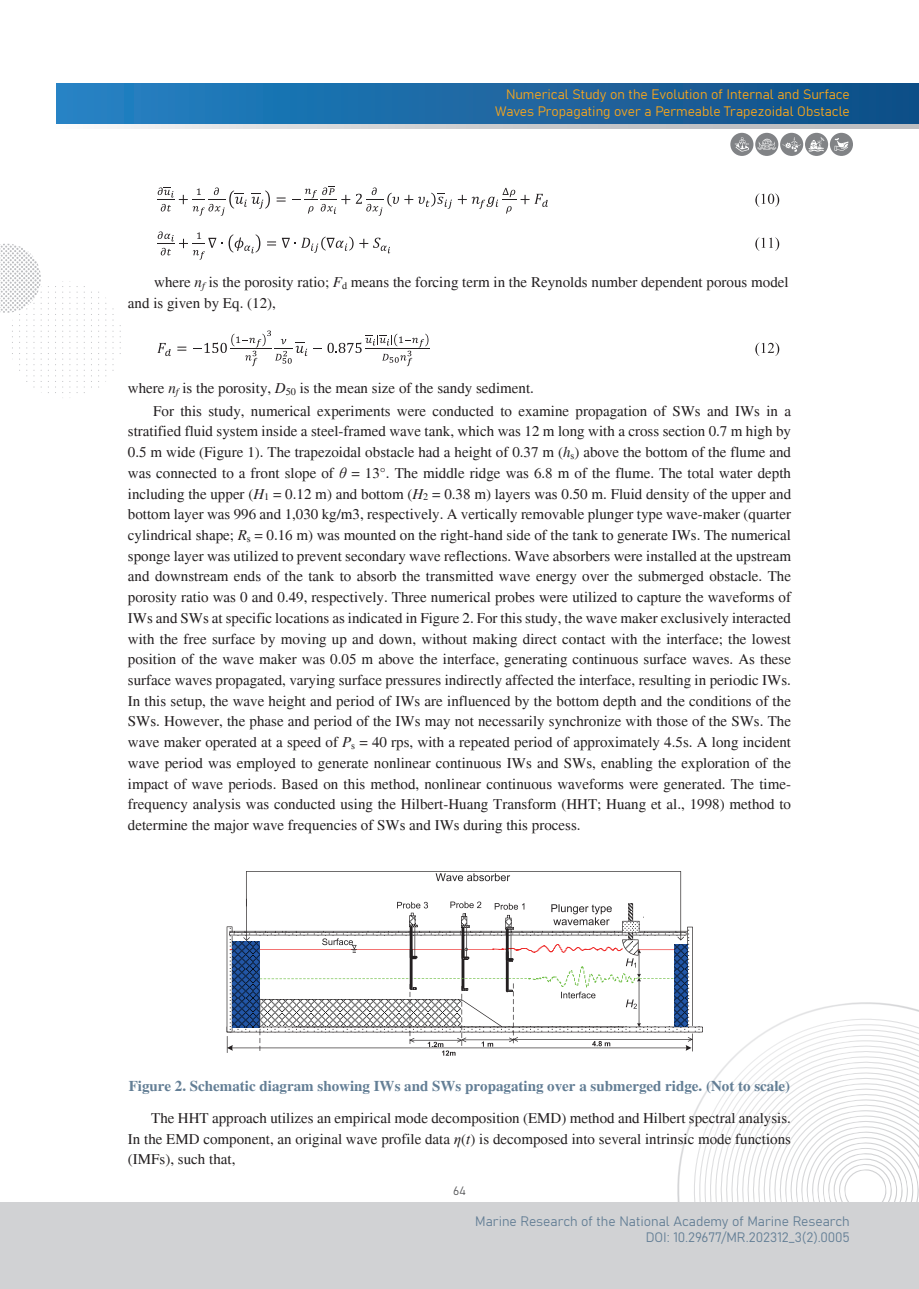
<style>
.page{position:relative;width:919px;height:1289px;background:#fff}
.page>*{position:absolute;margin:0;border:0;box-sizing:border-box;transform-origin:0 0}
.t1{font:15px/20.7px "Times";color:#231f20;text-align:justify}
.t2{font:700 15px "Times";color:#637e95}
.t3{font:13.5px/16.2px "Bahnschrift";color:#f9a61b;text-align:right}
.t4{font:13.5px/16.2px "Bahnschrift";color:#637e95;text-align:right}
.t5{font:12px "Bahnschrift";color:#57585a}
.s1{font-style:italic}
.s2{font-family:"Times New Roman";font-style:italic}
</style>
<div class="page">
<svg style="left:677px;top:1002px;width:241px;height:200px"></svg>
<svg style="left:693px;top:1018px;width:225px;height:184px"></svg>
<svg style="left:699px;top:1024px;width:219px;height:178px"></svg>
<svg style="left:704px;top:1029px;width:214px;height:173px"></svg>
<svg style="left:710px;top:1034px;width:208px;height:168px"></svg>
<svg style="left:715px;top:1040px;width:203px;height:162px"></svg>
<svg style="left:720px;top:1045px;width:198px;height:157px"></svg>
<svg style="left:726px;top:1050px;width:192px;height:152px"></svg>
<svg style="left:112px;top:308px;width:1px;height:63px"></svg>
<svg style="left:105px;top:297px;width:1px;height:85px"></svg>
<svg style="left:98px;top:291px;width:1px;height:96px"></svg>
<svg style="left:91px;top:291px;width:1px;height:96px"></svg>
<svg style="left:84px;top:286px;width:1px;height:107px"></svg>
<svg style="left:77px;top:286px;width:1px;height:107px"></svg>
<svg style="left:69px;top:281px;width:1px;height:117px"></svg>
<svg style="left:62px;top:281px;width:1px;height:117px"></svg>
<svg style="left:55px;top:286px;width:1px;height:107px"></svg>
<svg style="left:48px;top:286px;width:1px;height:107px"></svg>
<svg style="left:0;top:244px;width:42px;height:149px"></svg>
<div style="left:0;top:1202px;width:918px;height:86px;background:#d1d2d4"></div>
<svg style="left:110px;top:124px;width:808px;height:4px;background:#cecfd1"></svg>
<div style="left:56px;top:83px;width:862px;height:41px;background:linear-gradient(to right,#2582c3,#114e85)"></div>
<div style="left:730px;top:133px;width:23px;height:23px;background:#818386;border-radius:50%"></div>
<svg style="left:735px;top:137px;width:14px;height:14px"></svg>
<div style="left:755px;top:133px;width:23px;height:23px;background:#818386;border-radius:50%"></div>
<svg style="left:757px;top:139px;width:19px;height:11px"></svg>
<div style="left:829px;top:133px;width:23px;height:23px;background:#818386;border-radius:50%"></div>
<svg style="left:834px;top:138px;width:14px;height:13px"></svg>
<div style="left:780px;top:133px;width:23px;height:23px;background:#818386;border-radius:50%"></div>
<svg style="left:782px;top:137px;width:18px;height:15px"></svg>
<svg style="left:805px;top:133px;width:23px;height:23px"></svg>
<svg style="left:808px;top:137px;width:16px;height:14px"></svg>
<svg style="left:157px;top:187px;width:113px;height:29px"></svg>
<svg style="left:276px;top:197px;width:9px;height:4px"></svg>
<svg style="left:292px;top:186px;width:58px;height:28px"></svg>
<svg style="left:356px;top:187px;width:96px;height:29px"></svg>
<svg style="left:458px;top:188px;width:90px;height:25px"></svg>
<svg style="left:755px;top:193px;width:24px;height:14px"></svg>
<svg style="left:157px;top:231px;width:103px;height:29px"></svg>
<svg style="left:267px;top:241px;width:9px;height:4px"></svg>
<svg style="left:282px;top:237px;width:71px;height:16px"></svg>
<svg style="left:359px;top:238px;width:31px;height:15px"></svg>
<svg style="left:755px;top:237px;width:24px;height:14px"></svg>
<svg style="left:157px;top:343px;width:14px;height:13px"></svg>
<svg style="left:177px;top:346px;width:9px;height:5px"></svg>
<svg style="left:193px;top:330px;width:114px;height:36px"></svg>
<svg style="left:313px;top:334px;width:115px;height:32px"></svg>
<hr style="left:365px;top:348px;width:64px;height:1px;background:#231f20">
<svg style="left:755px;top:342px;width:24px;height:14px"></svg>
<svg style="left:227px;top:871px;width:475px;height:184px"></svg>
<hr style="left:259px;top:998px;width:203px;height:2px;background:#231f20">
<p class="t3" style="left:495px;top:86px;width:356px">Numerical Study on the Evolution of Internal and Surface<br>Waves Propagating over a Permeable Trapezoidal Obstacle</p>
<p class="t1" style="left:128px;top:272px;width:662px;text-indent:26px">where <span class="s1">n</span><sub>f</sub> is the porosity ratio; <span class="s1">F</span><sub>d</sub> means the forcing term in the Reynolds number dependent porous model and is given by Eq. (12),</p>
<p class="t1" style="left:128px;top:378px;width:407px">where <span class="s1">n</span><sub>f</sub> is the porosity, <span class="s1">D</span><sub>50</sub> is the mean size of the sandy sediment.</p>
<p class="t1" style="left:128px;top:400px;width:664px;text-indent:25px">For this study, numerical experiments were conducted to examine propagation of SWs and IWs in a stratified fluid system inside a steel-framed wave tank, which was 12 m long with a cross section 0.7 m high by 0.5 m wide (Figure 1). The trapezoidal obstacle had a height of 0.37 m (<span class="s1">h</span><sub>s</sub>) above the bottom of the flume and was connected to a front slope of <span class="s2">θ</span> = 13°. The middle ridge was 6.8 m of the flume. The total water depth including the upper (<span class="s1">H</span><sub>1</sub> = 0.12 m) and bottom (<span class="s1">H</span><sub>2</sub> = 0.38 m) layers was 0.50 m. Fluid density of the upper and bottom layer was 996 and 1,030 kg/m3, respectively. A vertically removable plunger type wave-maker (quarter cylindrical shape; <span class="s1">R</span><sub>s</sub> = 0.16 m) was mounted on the right-hand side of the tank to generate IWs. The numerical sponge layer was utilized to prevent secondary wave reflections. Wave absorbers were installed at the upstream and downstream ends of the tank to absorb the transmitted wave energy over the submerged obstacle. The porosity ratio was 0 and 0.49, respectively. Three numerical probes were utilized to capture the waveforms of IWs and SWs at specific locations as indicated in Figure 2. For this study, the wave maker exclusively interacted with the free surface by moving up and down, without making direct contact with the interface; the lowest position of the wave maker was 0.05 m above the interface, generating continuous surface waves. As these surface waves propagated, varying surface pressures indirectly affected the interface, resulting in periodic IWs.<br>In this setup, the wave height and period of IWs are influenced by the bottom depth and the conditions of the SWs. However, the phase and period of the IWs may not necessarily synchronize with those of the SWs. The wave maker operated at a speed of <span class="s1">P</span><sub>s</sub> = 40 rps, with a repeated period of approximately 4.5s. A long incident wave period was employed to generate nonlinear continuous IWs and SWs, enabling the exploration of the impact of wave periods. Based on this method, nonlinear continuous waveforms were generated. The time&shy;frequency analysis was conducted using the Hilbert-Huang Transform (HHT; Huang et al., 1998) method to determine the major wave frequencies of SWs and IWs during this process.</p>
<p class="t2" style="left:129px;top:1076px;width:663px">Figure 2. Schematic diagram showing IWs and SWs propagating over a submerged ridge. (Not to scale)</p>
<p class="t1" style="left:128px;top:1107px;width:664px;text-indent:23px">The HHT approach utilizes an empirical mode decomposition (EMD) method and Hilbert spectral analysis.<br>In the EMD component, an original wave profile data <span class="s2">η</span>(<span class="s1">t</span>) is decomposed into several intrinsic mode functions (IMFs), such that,</p>
<p class="t5" style="left:453px;top:1181px;width:14px">64</p>
<p class="t4" style="left:475px;top:1212px;width:376px">Marine Research of the National Academy of Marine Research<br>DOI: 10.29677/MR.202312_3(2).0005</p>
</div>
